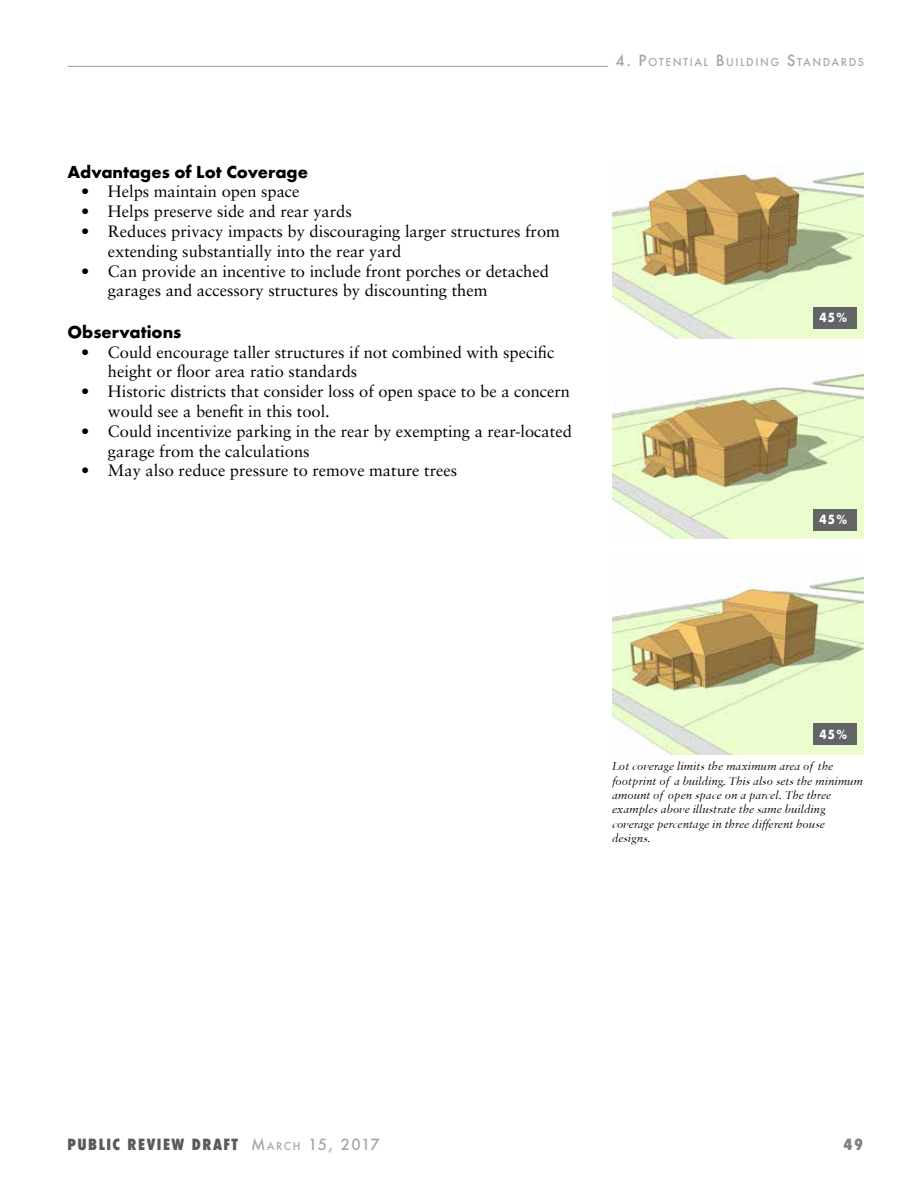
<style>
.page{position:relative;width:918px;height:1188px;background:#fff}
.page>*{position:absolute;margin:0;border:0;box-sizing:border-box;transform-origin:0 0}
.t1{font:700 18px "Futura T";color:#000}
.t2{font:16.5px/19.8px "Sabon LT Std";color:#000}
.t3{font:800 condensed 15px "Futura";letter-spacing:.1em;color:#58595b}
.t4{font:800 condensed 15px "Futura";color:#808285}
.t5{font:700 13.8px "Futura T";color:#fff;scale:.87 1}
.t6{font:italic 12px/14.4px "Sabon MTW01";color:#000}
.t7{font:500 10.5px "Futura";letter-spacing:.145em;color:#a5a8aa}
.s1{font-size:15px}
.s2{font-weight:500;font-stretch:normal;color:#a5a8aa}
.s3{font-weight:500;font-stretch:normal;font-size:10.5px;color:#a5a8aa}
</style>
<div class="page">
<hr style="left:68px;top:66px;width:540px;height:1px;background:#919396">
<img style="left:612px;top:576px;width:252px;height:179px">
<img style="left:612px;top:368px;width:252px;height:170px">
<img style="left:612px;top:165px;width:252px;height:173px">
<div style="left:814px;top:307px;width:43px;height:22px;background:#636466"></div>
<div style="left:814px;top:509px;width:43px;height:22px;background:#636466"></div>
<div style="left:814px;top:724px;width:43px;height:21px;background:#636466"></div>
<p class="t1" style="left:68px;top:161px;width:242px">Advantages of Lot Coverage</p>
<p class="t2" style="left:81px;top:182px;width:220px">• Helps maintain open space</p>
<p class="t2" style="left:81px;top:201px;width:272px">• Helps preserve side and rear yards</p>
<p class="t2" style="left:108px;top:221px;width:453px;text-indent:-27px">• Reduces privacy impacts by discouraging larger structures from extending substantially into the rear yard</p>
<p class="t2" style="left:108px;top:261px;width:443px;text-indent:-27px">• Can provide an incentive to include front porches or detached garages and accessory structures by discounting them</p>
<p class="t1" style="left:68px;top:321px;width:115px">Observations</p>
<p class="t2" style="left:108px;top:342px;width:448px;text-indent:-27px">• Could encourage taller structures if not combined with specific height or floor area ratio standards</p>
<p class="t2" style="left:108px;top:381px;width:464px;text-indent:-27px">• Historic districts that consider loss of open space to be a concern would see a benefit in this tool.</p>
<p class="t2" style="left:108px;top:421px;width:465px;text-indent:-27px">• Could incentivize parking in the rear by exempting a rear-located garage from the calculations</p>
<p class="t2" style="left:81px;top:461px;width:378px">• May also reduce pressure to remove mature trees</p>
<p class="t7" style="left:616px;top:55px;width:249px"><span class="s1">4. P</span>OTENTIAL <span class="s1">B</span>UILDING <span class="s1">S</span>TANDARDS</p>
<p class="t5" style="left:820px;top:310px;width:33px">45%</p>
<p class="t5" style="left:820px;top:512px;width:33px">45%</p>
<p class="t5" style="left:820px;top:726px;width:33px">45%</p>
<p class="t6" style="left:612px;top:759px;width:253px">Lot coverage limits the maximum area of the footprint of a building. This also sets the minimum amount of open space on a parcel. The three examples above illustrate the same building coverage percentage in three different house designs.</p>
<p class="t3" style="left:67px;top:1134px;width:314px">PUBLIC REVIEW DRAFT <span class="s2">M</span><span class="s3">ARCH</span> <span class="s2">15, 2017</span></p>
<p class="t4" style="left:844px;top:1134px;width:21px">49</p>
</div>
